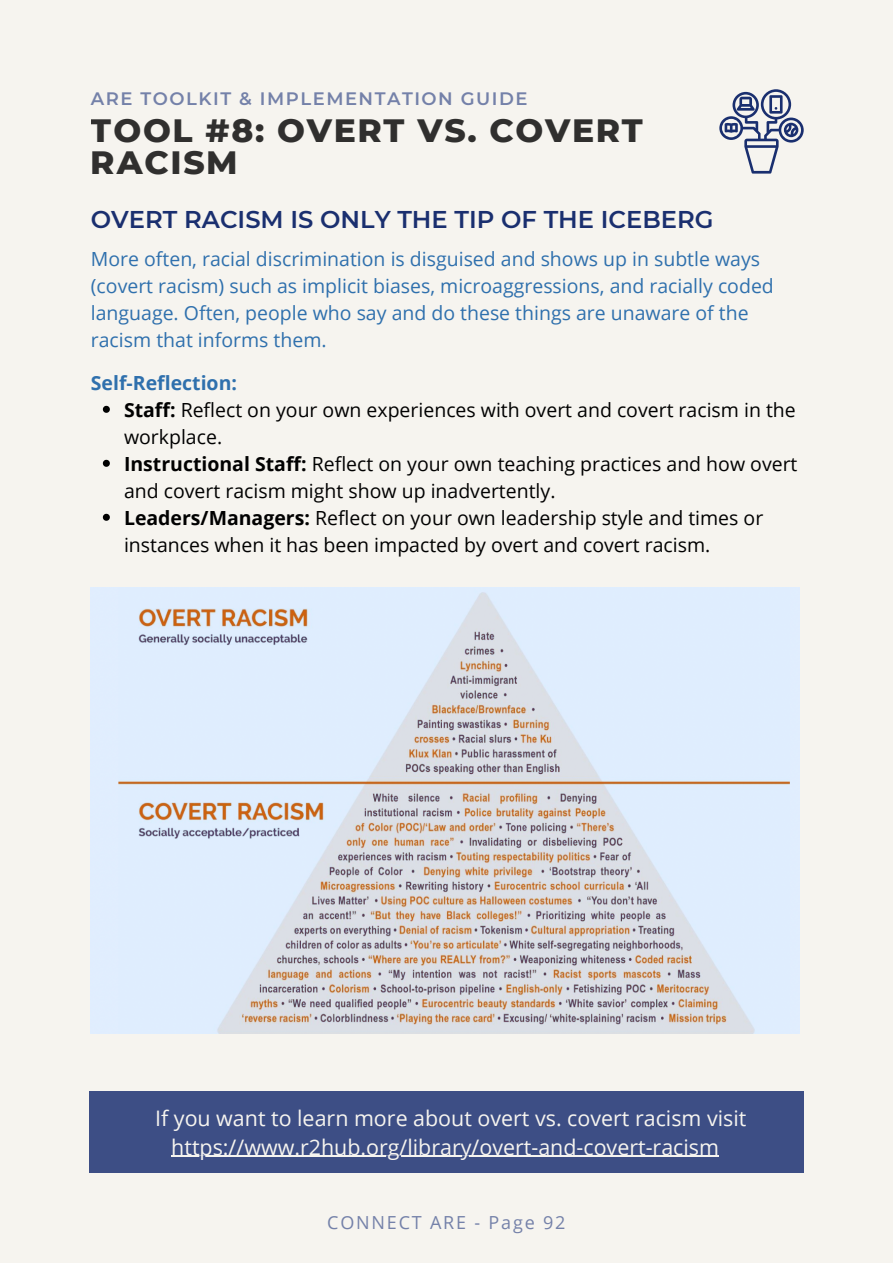
<style>
.page{position:relative;width:893px;height:1264px;background:#fff}
.page>*{position:absolute;margin:0;border:0;box-sizing:border-box;transform-origin:0 0}
.t1{font:800 33px/32.5px "Montserrat";letter-spacing:.05em;color:#010101}
.t2{font:600 24.3px "Montserrat";color:#1a2f6f}
.t3{font:21.45px "Open Sans";color:#f6f4ef}
.t4{font:19.5px/27px "Open Sans";color:#010101}
.t5{font:19.5px/27px "Open Sans";color:#2f70ad}
.t6{font:700 19.5px "Open Sans";color:#2f70ad}
.t7{font:600 18px "Montserrat";letter-spacing:.085em;color:#7481a9}
.t8{font:18px "Open Sans";letter-spacing:.1em;color:#7481a9}
.s1{font-weight:700}
</style>
<div class="page">
<div style="left:0;top:0;width:892px;height:1262px;background:#f6f4ef"></div>
<div style="left:89px;top:1091px;width:714px;height:82px;background:#3d4e85"></div>
<img style="left:91px;top:587px;width:708px;height:446px">
<svg style="left:103px;top:406px;width:7px;height:7px"></svg>
<svg style="left:103px;top:460px;width:7px;height:7px"></svg>
<svg style="left:103px;top:514px;width:7px;height:7px"></svg>
<hr style="left:171px;top:1155px;width:548px;height:1px;background:#f6f4ef">
<svg style="left:719px;top:89px;width:84px;height:85px"></svg>
<p class="t7" style="left:91px;top:88px;width:438px">ARE TOOLKIT &amp; IMPLEMENTATION GUIDE</p>
<h1 class="t1" style="left:91px;top:114px;width:553px">TOOL #8: OVERT VS. COVERT<br>RACISM</h1>
<p class="t2" style="left:91px;top:204px;width:624px">OVERT RACISM IS ONLY THE TIP OF THE ICEBERG</p>
<p class="t5" style="left:91px;top:245px;width:684px">More often, racial discrimination is disguised and shows up in subtle ways (covert racism) such as implicit biases, microaggressions, and racially coded language. Often, people who say and do these things are unaware of the racism that informs them.</p>
<p class="t6" style="left:91px;top:369px;width:148px">Self-Reflection:</p>
<p class="t4" style="left:124px;top:396px;width:673px"><span class="s1">Staff:</span> Reflect on your own experiences with overt and covert racism in the workplace.</p>
<p class="t4" style="left:124px;top:450px;width:675px"><span class="s1">Instructional Staff:</span> Reflect on your own teaching practices and how overt and covert racism might show up inadvertently.</p>
<p class="t4" style="left:124px;top:503px;width:640px"><span class="s1">Leaders/Managers:</span> Reflect on your own leadership style and times or instances when it has been impacted by overt and covert racism.</p>
<p class="t3" style="left:155px;top:1102px;width:592px">If you want to learn more about overt vs. covert racism visit</p>
<p class="t3" style="left:171px;top:1131px;width:549px">https://www.r2hub.org/library/overt-and-covert-racism</p>
<p class="t8" style="left:327px;top:1209px;width:240px">CONNECT ARE - Page 92</p>
</div>
